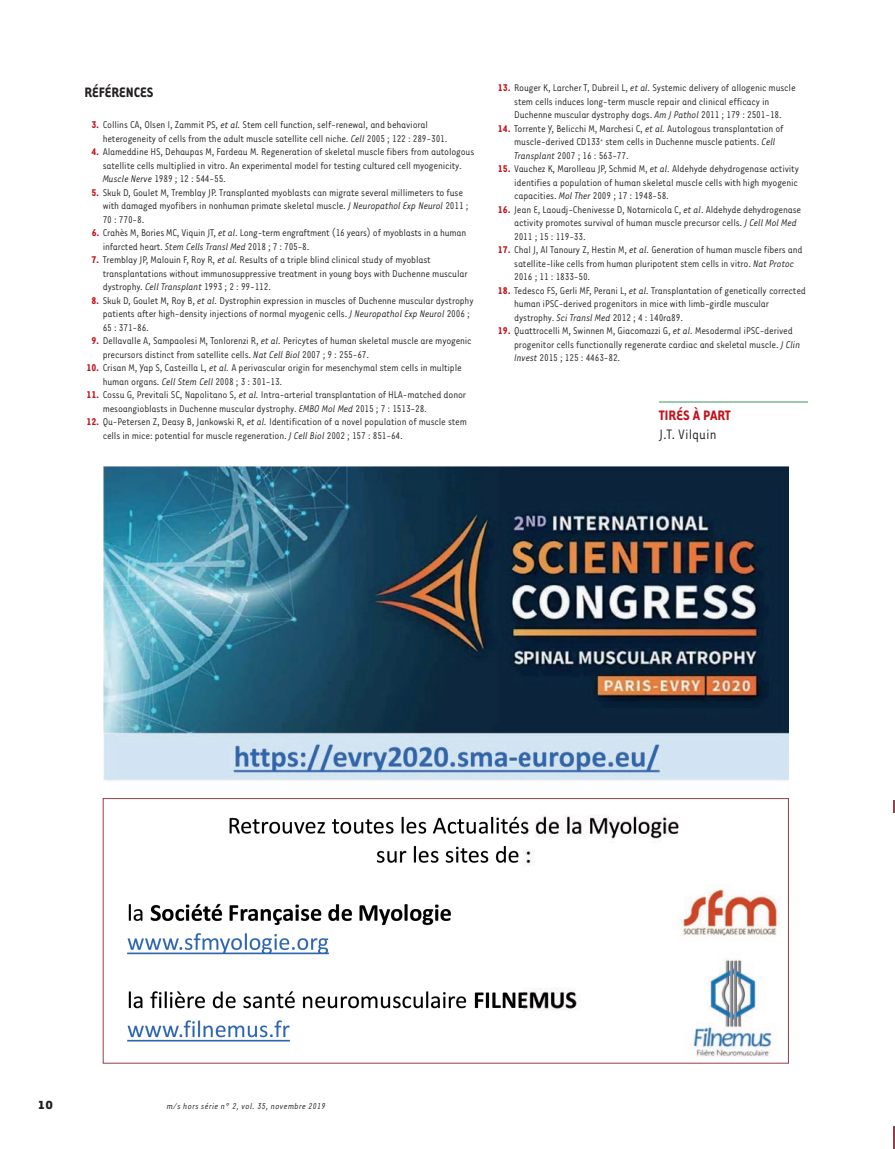
<style>
.page{position:relative;width:895px;height:1149px;background:#fff}
.page>*{position:absolute;margin:0;border:0;box-sizing:border-box;transform-origin:0 0}
.t1{font:15.75px "Tarzana Narrow";color:#231f20}
.t2{font:700 15.75px "Tarzana Narrow";color:#231f20}
.t3{font:700 15.75px "Tarzana Narrow";color:#c4121a}
.t4{font:700 13.5px "Tarzana Wide";color:#231f20}
.t5{font:11.25px/13.5px "Tarzana Narrow";letter-spacing:-.015em;color:#231f20}
.t6{font:italic 9.75px "Tarzana Narrow";letter-spacing:.025em;color:#231f20}
.s1{font-weight:700;color:#c4121a}
.s2{font-style:italic}
</style>
<div class="page">
<hr style="left:892px;top:1126px;width:2px;height:22px;background:#913f4b">
<svg style="left:893px;top:800px;width:1px;height:12px"></svg>
<hr style="left:658px;top:401px;width:149px;height:1px;background:#7db894">
<img style="left:103px;top:467px;width:685px;height:314px">
<img style="left:127px;top:815px;width:650px;height:242px">
<div style="left:103px;top:798px;width:685px;height:265px;border:1px solid #913f4b"></div>
<h1 class="t2" style="left:84px;top:86px;width:70px">RÉFÉRENCES</h1>
<p class="t5" style="left:103px;top:119px;width:346px;text-indent:-11px"><span class="s1">3.</span> Collins CA, Olsen I, Zammit PS, <span class="s2">et al.</span> Stem cell function, self-renewal, and behavioral heterogeneity of cells from the adult muscle satellite cell niche. <span class="s2">Cell</span> 2005 ; 122 : 289-301.</p>
<p class="t5" style="left:103px;top:146px;width:373px;text-indent:-11px"><span class="s1">4.</span> Alameddine HS, Dehaupas M, Fardeau M. Regeneration of skeletal muscle fibers from autologous satellite cells multiplied in vitro. An experimental model for testing cultured cell myogenicity.<br><span class="s2">Muscle Nerve</span> 1989 ; 12 : 544-55.</p>
<p class="t5" style="left:103px;top:186px;width:367px;text-indent:-11px"><span class="s1">5.</span> Skuk D, Goulet M, Tremblay JP. Transplanted myoblasts can migrate several millimeters to fuse with damaged myofibers in nonhuman primate skeletal muscle. <span class="s2">J Neuropathol Exp Neurol</span> 2011 ;<br>70 : 770-8.</p>
<p class="t5" style="left:103px;top:227px;width:365px;text-indent:-11px"><span class="s1">6.</span> Crahès M, Bories MC, Viquin JT, <span class="s2">et al</span>. Long-term engraftment (16 years) of myoblasts in a human infarcted heart. <span class="s2">Stem Cells Transl Med</span> 2018 ; 7 : 705-8.</p>
<p class="t5" style="left:103px;top:254px;width:366px;text-indent:-11px"><span class="s1">7.</span> Tremblay JP, Malouin F, Roy R, <span class="s2">et al.</span> Results of a triple blind clinical study of myoblast transplantations without immunosuppressive treatment in young boys with Duchenne muscular dystrophy. <span class="s2">Cell Transplant</span> 1993 ; 2 : 99-112.</p>
<p class="t5" style="left:103px;top:294px;width:372px;text-indent:-11px"><span class="s1">8.</span> Skuk D, Goulet M, Roy B, <span class="s2">et al.</span> Dystrophin expression in muscles of Duchenne muscular dystrophy patients after high-density injections of normal myogenic cells. <span class="s2">J Neuropathol Exp Neurol</span> 2006 ;<br>65 : 371-86.</p>
<p class="t5" style="left:103px;top:335px;width:370px;text-indent:-11px"><span class="s1">9.</span> Dellavalle A, Sampaolesi M, Tonlorenzi R, <span class="s2">et al.</span> Pericytes of human skeletal muscle are myogenic precursors distinct from satellite cells. <span class="s2">Nat Cell Biol</span> 2007 ; 9 : 255-67.</p>
<p class="t5" style="left:103px;top:362px;width:360px;text-indent:-16px"><span class="s1">10.</span> Crisan M, Yap S, Casteilla L, <span class="s2">et al.</span> A perivascular origin for mesenchymal stem cells in multiple human organs. <span class="s2">Cell Stem Cell</span> 2008 ; 3 : 301-13.</p>
<p class="t5" style="left:103px;top:389px;width:364px;text-indent:-16px"><span class="s1">11.</span> Cossu G, Previtali SC, Napolitano S, <span class="s2">et al.</span> Intra-arterial transplantation of HLA-matched donor mesoangioblasts in Duchenne muscular dystrophy. <span class="s2">EMBO Mol Med</span> 2015 ; 7 : 1513-28.</p>
<p class="t5" style="left:103px;top:416px;width:365px;text-indent:-16px"><span class="s1">12.</span> Qu-Petersen Z, Deasy B, Jankowski R, <span class="s2">et al.</span> Identification of a novel population of muscle stem cells in mice: potential for muscle regeneration. <span class="s2">J Cell Biol</span> 2002 ; 157 : 851-64.</p>
<p class="t5" style="left:514px;top:82px;width:283px;text-indent:-16px"><span class="s1">13.</span> Rouger K, Larcher T, Dubreil L, <span class="s2">et al.</span> Systemic delivery of allogenic muscle stem cells induces long-term muscle repair and clinical efficacy in<br>Duchenne muscular dystrophy dogs. <span class="s2">Am J Pathol</span> 2011 ; 179 : 2501-18.</p>
<p class="t5" style="left:514px;top:122px;width:271px;text-indent:-16px"><span class="s1">14.</span> Torrente Y, Belicchi M, Marchesi C, <span class="s2">et al.</span> Autologous transplantation of muscle-derived CD133<sup>+</sup> stem cells in Duchenne muscle patients. <span class="s2">Cell<br>Transplant</span> 2007 ; 16 : 563-77.</p>
<p class="t5" style="left:514px;top:163px;width:286px;text-align:justify;text-indent:-16px"><span class="s1">15.</span> Vauchez K, Marolleau JP, Schmid M, <span class="s2">et al.</span> Aldehyde dehydrogenase activity identifies a population of human skeletal muscle cells with high myogenic capacities. <span class="s2">Mol Ther</span> 2009 ; 17 : 1948-58.</p>
<p class="t5" style="left:514px;top:203px;width:288px;text-indent:-16px"><span class="s1">16.</span> Jean E, Laoudj-Chenivesse D, Notarnicola C, <span class="s2">et al</span>. Aldehyde dehydrogenase activity promotes survival of human muscle precursor cells. <span class="s2">J Cell Mol Med<br></span>2011 ; 15 : 119-33.</p>
<p class="t5" style="left:514px;top:244px;width:290px;text-indent:-16px"><span class="s1">17.</span> Chal J, Al Tanoury Z, Hestin M, <span class="s2">et al.</span> Generation of human muscle fibers and satellite-like cells from human pluripotent stem cells in vitro. <span class="s2">Nat Protoc<br></span>2016 ; 11 : 1833-50.</p>
<p class="t5" style="left:514px;top:284px;width:293px;text-indent:-16px"><span class="s1">18.</span> Tedesco FS, Gerli MF, Perani L, <span class="s2">et al.</span> Transplantation of genetically corrected human iPSC-derived progenitors in mice with limb-girdle muscular dystrophy. <span class="s2">Sci Transl Med</span> 2012 ; 4 : 140ra89.</p>
<p class="t5" style="left:514px;top:325px;width:287px;text-indent:-16px"><span class="s1">19.</span> Quattrocelli M, Swinnen M, Giacomazzi G, <span class="s2">et al.</span> Mesodermal iPSC-derived progenitor cells functionally regenerate cardiac and skeletal muscle. <span class="s2">J Clin<br>Invest</span> 2015 ; 125 : 4463-82.</p>
<h1 class="t3" style="left:658px;top:409px;width:73px">TIRÉS À PART</h1>
<h1 class="t1" style="left:658px;top:428px;width:59px">J.T. Vilquin</h1>
<p class="t4" style="left:37px;top:1099px;width:18px">10</p>
<p class="t6" style="left:167px;top:1102px;width:160px">m/s hors série n° 2, vol. 35, novembre 2019</p>
</div>
